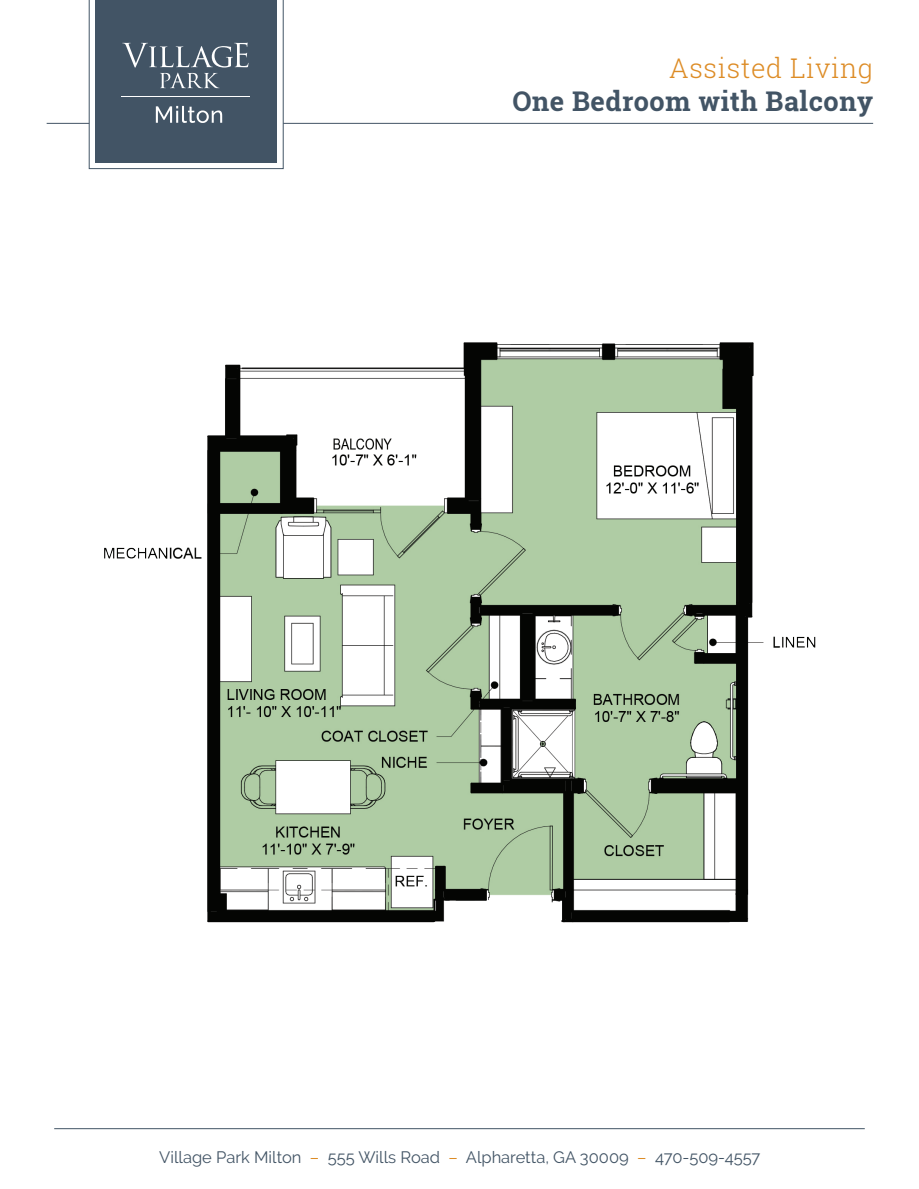
<style>
.page{position:relative;width:919px;height:1189px;background:#fff}
.page>*{position:absolute;margin:0;border:0;box-sizing:border-box;transform-origin:0 0}
.t1{font:700 27.15px "Roboto Slab";letter-spacing:.02em;color:#425465}
.t2{font:300 27.15px "Roboto Slab";letter-spacing:.02em;color:#dd8c26}
.t3{font:16.5px "Raleway";color:#425465}
.s1{color:#dd8c26}
</style>
<div class="page">
<hr style="left:54px;top:1128px;width:810px;height:1px;background:#425465">
<hr style="left:47px;top:123px;width:826px;height:1px;background:#425465">
<svg style="left:89px;top:0;width:194px;height:169px;background:#596977"></svg>
<img style="left:104px;top:342px;width:712px;height:581px">
<h1 class="t2" style="left:669px;top:50px;width:205px">Assisted Living</h1>
<h1 class="t1" style="left:512px;top:82px;width:362px">One Bedroom with Balcony</h1>
<p class="t3" style="left:159px;top:1147px;width:602px">Village Park Milton <span class="s1">–</span> 555 Wills Road <span class="s1">–</span> Alpharetta, GA 30009 <span class="s1">–</span> 470-509-4557</p>
</div>
